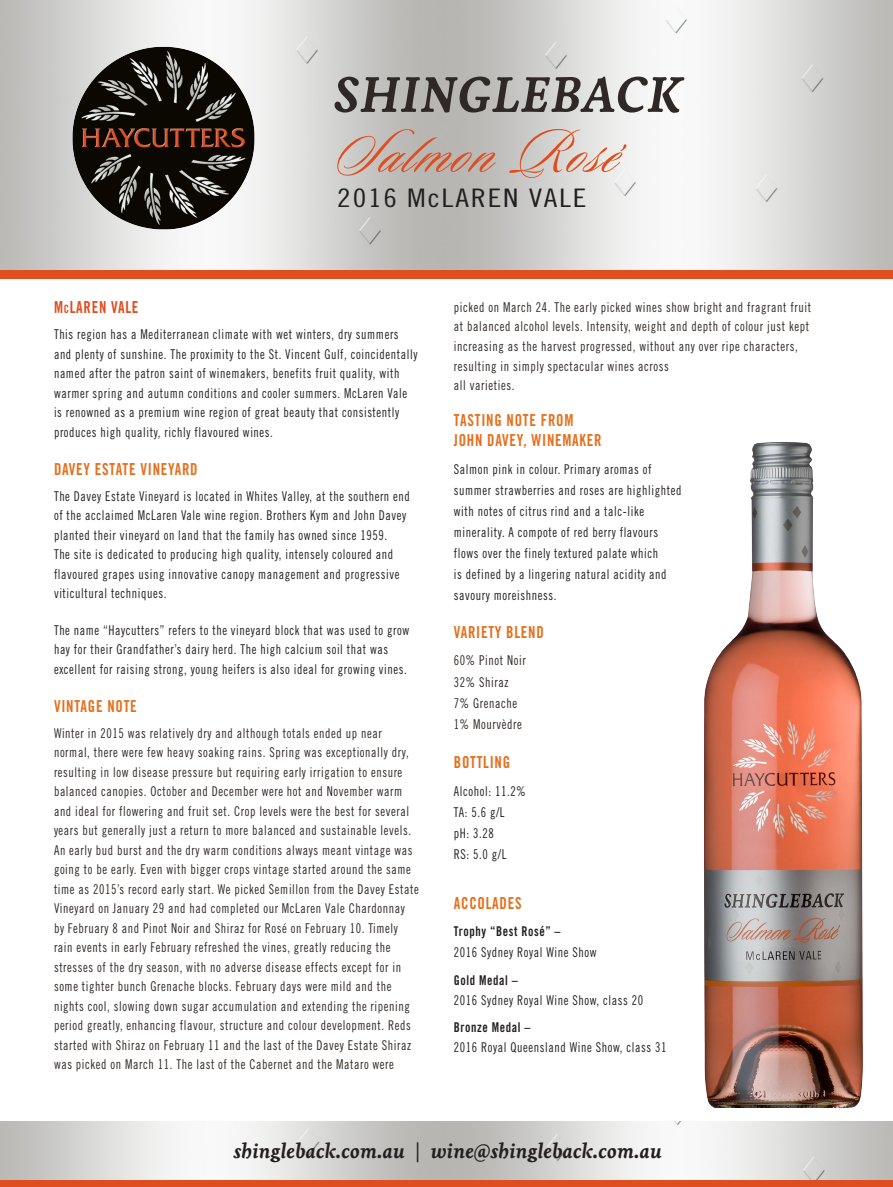
<style>
.page{position:relative;width:893px;height:1187px;background:#fff}
.page>*{position:absolute;margin:0;border:0;box-sizing:border-box;transform-origin:0 0}
.t1{font:25.5px "Trade Gothic Cond Eighteen";letter-spacing:.06em;color:#231f20;scale:1.2 1}
.t2{font:italic 700 21px "Livory";color:#231f20}
.t3{font:16.5px "Trade Gothic Bold Cond Twenty";letter-spacing:.05em;color:#e4701e;scale:.9 1}
.t4{font:16.5px "Trade Gothic Bold Cond Twenty";letter-spacing:.05em;color:#df4e1e;scale:.9 1}
.t5{font:13.5px/19.5px "Trade Gothic Cond Eighteen";letter-spacing:.05em;color:#2e2926;scale:.9 1}
.t6{font:13.5px/19.5px "Trade Gothic Cond Eighteen";letter-spacing:.05em;color:#231f20;scale:.9 1}
.t7{font:13.5px "Trade Gothic Bold Cond Twenty";letter-spacing:.05em;color:#231f20;scale:.9 1}
.s1{font-size:11.55px}
.s2{font-family:"Trade Gothic Bold Cond Twenty"}
</style>
<div class="page">
<div style="left:0;top:270px;width:893px;height:9px;background:#df4e1e"></div>
<div style="left:0;top:1179px;width:893px;height:7px;background:#df4e1e"></div>
<img style="left:57px;top:31px;width:213px;height:213px">
<img style="left:0;top:1121px;width:893px;height:58px">
<svg style="left:335px;top:77px;width:349px;height:36px;background:#908e8b"></svg>
<img style="left:704px;top:442px;width:159px;height:665px">
<svg style="left:337px;top:129px;width:290px;height:49px;background:#ccb8af"></svg>
<p class="t1" style="left:337px;top:183px;width:209px">2016 McLAREN VALE</p>
<p class="t4" style="left:54px;top:297px;width:95px">M<span class="s1">c</span>LAREN VALE</p>
<p class="t6" style="left:54px;top:324px;width:405px">This region has a Mediterranean climate with wet winters, dry summers and plenty of sunshine. The proximity to the St. Vincent Gulf, coincidentally named after the patron saint of winemakers, benefits fruit quality, with warmer spring and autumn conditions and cooler summers. McLaren Vale is renowned as a premium wine region of great beauty that consistently produces high quality, richly flavoured wines.</p>
<p class="t3" style="left:54px;top:459px;width:161px">DAVEY ESTATE VINEYARD</p>
<p class="t6" style="left:54px;top:486px;width:397px">The Davey Estate Vineyard is located in Whites Valley, at the southern end of the acclaimed McLaren Vale wine region. Brothers Kym and John Davey planted their vineyard on land that the family has owned since 1959.<br>The site is dedicated to producing high quality, intensely coloured and flavoured grapes using innovative canopy management and progressive viticultural techniques.</p>
<p class="t6" style="left:54px;top:620px;width:396px">The name “Haycutters” refers to the vineyard block that was used to grow hay for their Grandfather’s dairy herd. The high calcium soil that was excellent for raising strong, young heifers is also ideal for growing vines.</p>
<p class="t3" style="left:54px;top:695px;width:94px">VINTAGE NOTE</p>
<p class="t5" style="left:54px;top:723px;width:407px">Winter in 2015 was relatively dry and although totals ended up near normal, there were few heavy soaking rains. Spring was exceptionally dry, resulting in low disease pressure but requiring early irrigation to ensure balanced canopies. October and December were hot and November warm and ideal for flowering and fruit set. Crop levels were the best for several years but generally just a return to more balanced and sustainable levels.<br>An early bud burst and the dry warm conditions always meant vintage was going to be early. Even with bigger crops vintage started around the same time as 2015’s record early start. We picked Semillon from the Davey Estate Vineyard on January 29 and had completed our McLaren Vale Chardonnay<br>by February 8 and Pinot Noir and Shiraz for Rosé on February 10. Timely rain events in early February refreshed the vines, greatly reducing the stresses of the dry season, with no adverse disease effects except for in some tighter bunch Grenache blocks. February days were mild and the nights cool, slowing down sugar accumulation and extending the ripening period greatly, enhancing flavour, structure and colour development. Reds started with Shiraz on February 11 and the last of the Davey Estate Shiraz was picked on March 11. The last of the Cabernet and the Mataro were</p>
<p class="t5" style="left:454px;top:297px;width:398px">picked on March 24. The early picked wines show bright and fragrant fruit at balanced alcohol levels. Intensity, weight and depth of colour just kept increasing as the harvest progressed, without any over ripe characters, resulting in simply spectacular wines across<br>all varieties.</p>
<p class="t3" style="left:454px;top:410px;width:134px">TASTING NOTE FROM</p>
<p class="t3" style="left:454px;top:430px;width:166px">JOHN DAVEY, WINEMAKER</p>
<p class="t6" style="left:454px;top:458px;width:254px;line-height:21px">Salmon pink in colour. Primary aromas of summer strawberries and roses are highlighted with notes of citrus rind and a talc-like minerality. A compote of red berry flavours flows over the finely textured palate which<br>is defined by a lingering natural acidity and savoury moreishness.</p>
<p class="t3" style="left:454px;top:622px;width:101px">VARIETY BLEND</p>
<p class="t5" style="left:454px;top:650px;width:81px">60% Pinot Noir</p>
<p class="t5" style="left:454px;top:671px;width:62px">32% Shiraz</p>
<p class="t5" style="left:454px;top:692px;width:77px;line-height:21px">7% Grenache<br>1% Mourvèdre</p>
<p class="t3" style="left:454px;top:752px;width:64px">BOTTLING</p>
<p class="t6" style="left:454px;top:781px;width:81px">Alcohol: 11.2%</p>
<p class="t6" style="left:454px;top:802px;width:58px">TA: 5.6 g/L</p>
<p class="t6" style="left:454px;top:822px;width:60px;line-height:21px">pH: 3.28<br>RS: 5.0 g/L</p>
<p class="t3" style="left:454px;top:892px;width:77px">ACCOLADES</p>
<p class="t6" style="left:454px;top:920px;width:160px;line-height:21px"><span class="s2">Trophy “Best Rosé” –<br></span>2016 Sydney Royal Wine Show</p>
<p class="t7" style="left:454px;top:971px;width:73px">Gold Medal –</p>
<p class="t6" style="left:454px;top:989px;width:212px">2016 Sydney Royal Wine Show, class 20</p>
<p class="t7" style="left:454px;top:1018px;width:87px">Bronze Medal –</p>
<p class="t6" style="left:454px;top:1037px;width:238px">2016 Royal Queensland Wine Show, class 31</p>
<p class="t2" style="left:234px;top:1138px;width:430px">shingleback.com.au | wine@shingleback.com.au</p>
</div>
